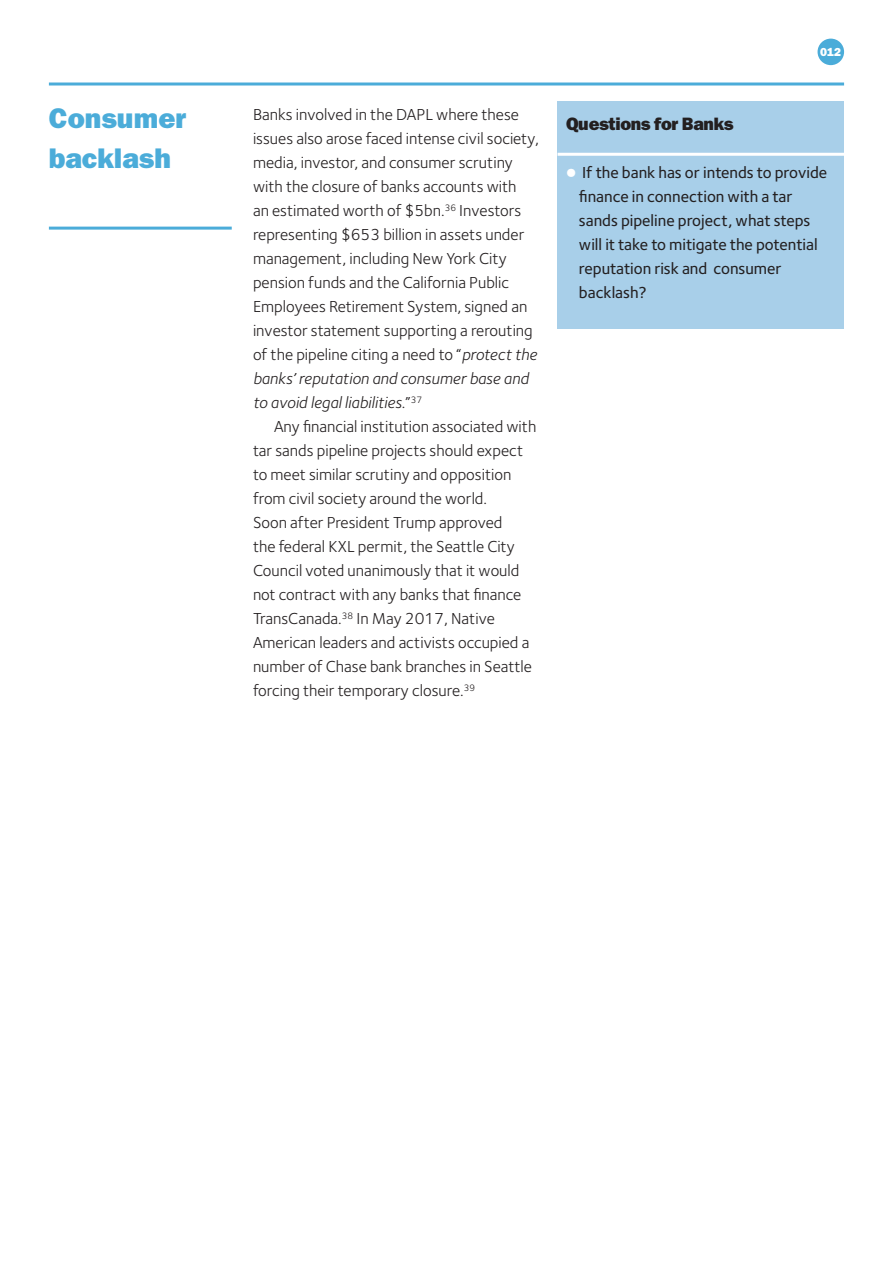
<style>
.page{position:relative;width:893px;height:1263px;background:#fff}
.page>*{position:absolute;margin:0;border:0;box-sizing:border-box;transform-origin:0 0}
.t1{font:28.5px/40.5px "ITC Franklin Gothic Std Hvy";color:#4bacd9}
.t2{font:18px "ITC Franklin Gothic Std Hvy";letter-spacing:-.02em;color:#231f20}
.t3{font:16.5px/24px "Foundry Sterling";color:#231f20}
.t4{font:500 16.5px/24px "Foundry Sterling";color:#231f20}
.t5{font:11.7px "ITC Franklin Gothic Std Hvy";color:#fff}
.s1{font-family:"Graphik";font-weight:900;font-size:27px;color:#fff}
.s2{font-style:italic}
</style>
<div class="page">
<hr style="left:49px;top:83px;width:795px;height:3px;background:#4bacd9">
<div style="left:817px;top:39px;width:27px;height:26px;background:#4bacd9;border-radius:50%"></div>
<hr style="left:49px;top:227px;width:183px;height:3px;background:#4bacd9">
<div style="left:558px;top:101px;width:286px;height:227px;background:#a8cfe9"></div>
<hr style="left:558px;top:153px;width:286px;height:3px;background:#fff">
<p class="t5" style="left:820px;top:45px;width:23px">012</p>
<h1 class="t1" style="left:49px;top:98px;width:139px">Consumer backlash</h1>
<p class="t2" style="left:566px;top:113px;width:169px">Questions for Banks</p>
<p class="t4" style="left:579px;top:161px;width:250px;text-indent:-13px"><span class="s1">•</span> If the bank has or intends to provide finance in connection with a tar sands pipeline project, what steps will it take to mitigate the potential reputation risk and consumer backlash?</p>
<p class="t3" style="left:253px;top:102px;width:288px">Banks involved in the DAPL where these issues also arose faced intense civil society, media, investor, and consumer scrutiny with the closure of banks accounts with<br>an estimated worth of $5bn.<sup>36</sup> Investors representing $653 billion in assets under management, including New York City pension funds and the California Public Employees Retirement System, signed an investor statement supporting a rerouting of the pipeline citing a need to “<span class="s2">protect the banks’ reputation and consumer base and to avoid legal liabilities</span>.”<sup>37</sup></p>
<p class="t3" style="left:253px;top:414px;width:285px;text-indent:21px">Any financial institution associated with tar sands pipeline projects should expect to meet similar scrutiny and opposition from civil society around the world.<br>Soon after President Trump approved<br>the federal KXL permit, the Seattle City Council voted unanimously that it would not contract with any banks that finance TransCanada.<sup>38</sup> In May 2017, Native American leaders and activists occupied a number of Chase bank branches in Seattle forcing their temporary closure.<sup>39</sup></p>
</div>
